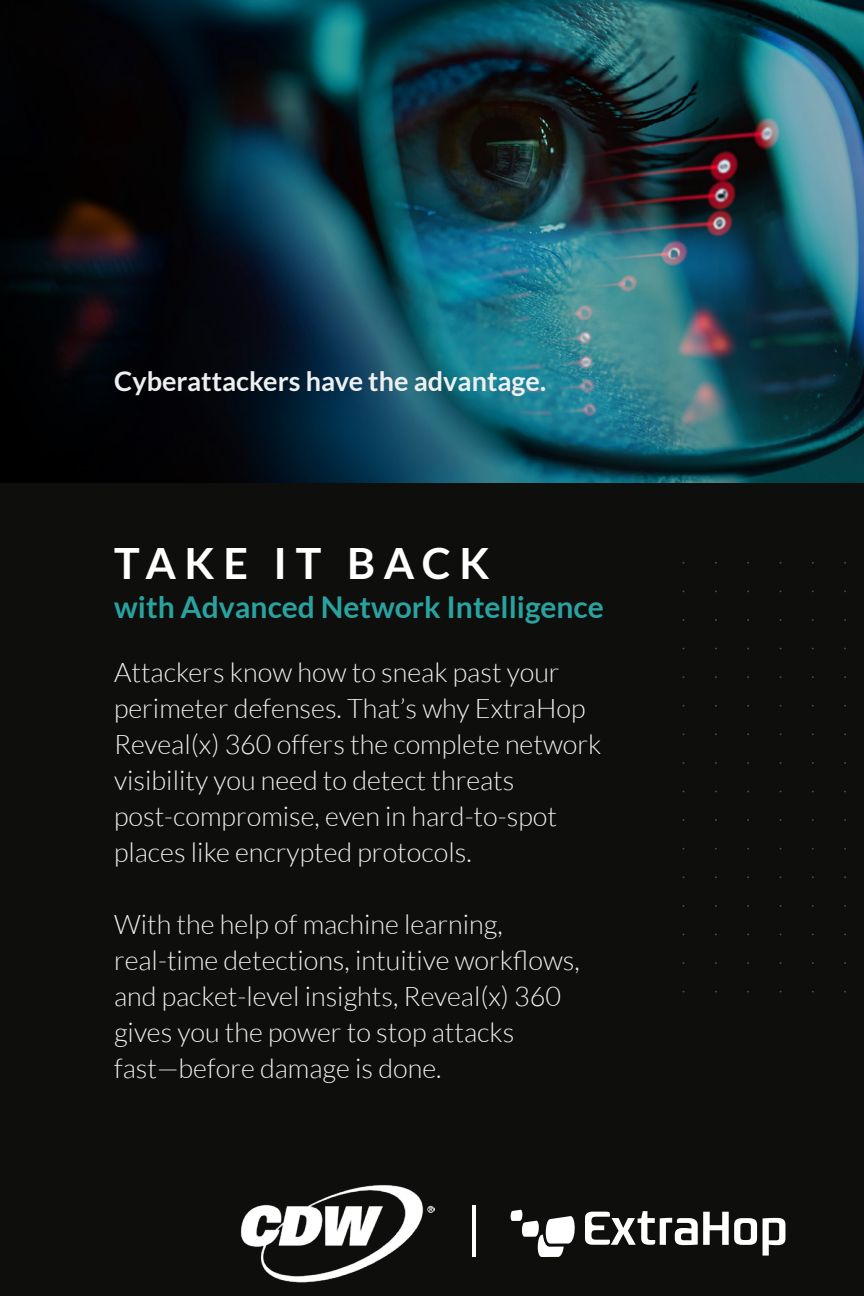
<style>
.page{position:relative;width:864px;height:1296px;background:#0e0f0d}
.page>*{position:absolute;margin:0;border:0;box-sizing:border-box;transform-origin:0 0}
.t1{font:700 43.2px "Lato";letter-spacing:.2em;color:#fff}
.t2{font:700 30px "Lato";color:#2aa3a0}
.t3{font:300 27px/36px "Lato";color:#eef0f0}
.t4{font:700 27px "Lato";color:#eef0f0}
</style>
<div class="page">
<div style="left:841px;top:559px;width:8px;height:8px;border:3px solid #0e0f0d;border-radius:50%"></div>
<div style="left:841px;top:587px;width:8px;height:8px;border:3px solid #0e0f0d;border-radius:50%"></div>
<div style="left:841px;top:616px;width:8px;height:8px;border:3px solid #0e0f0d;border-radius:50%"></div>
<div style="left:841px;top:645px;width:8px;height:8px;border:3px solid #0e0f0d;border-radius:50%"></div>
<div style="left:841px;top:673px;width:8px;height:8px;border:3px solid #0e0f0d;border-radius:50%"></div>
<div style="left:841px;top:702px;width:8px;height:8px;border:3px solid #0e0f0d;border-radius:50%"></div>
<div style="left:841px;top:730px;width:8px;height:8px;border:3px solid #0e0f0d;border-radius:50%"></div>
<div style="left:841px;top:759px;width:8px;height:8px;border:3px solid #0e0f0d;border-radius:50%"></div>
<div style="left:841px;top:788px;width:8px;height:7px;border:3px solid #0e0f0d;border-radius:50%"></div>
<div style="left:841px;top:816px;width:8px;height:8px;border:3px solid #0e0f0d;border-radius:50%"></div>
<div style="left:841px;top:845px;width:8px;height:8px;border:3px solid #0e0f0d;border-radius:50%"></div>
<div style="left:841px;top:873px;width:8px;height:8px;border:3px solid #0e0f0d;border-radius:50%"></div>
<div style="left:841px;top:902px;width:8px;height:8px;border:3px solid #0e0f0d;border-radius:50%"></div>
<div style="left:841px;top:930px;width:8px;height:8px;border:3px solid #0e0f0d;border-radius:50%"></div>
<div style="left:841px;top:959px;width:8px;height:8px;border:3px solid #0e0f0d;border-radius:50%"></div>
<div style="left:841px;top:988px;width:8px;height:8px;border:3px solid #0e0f0d;border-radius:50%"></div>
<div style="left:809px;top:559px;width:8px;height:8px;border:3px solid #0e0f0d;border-radius:50%"></div>
<div style="left:809px;top:587px;width:8px;height:8px;border:3px solid #0e0f0d;border-radius:50%"></div>
<div style="left:809px;top:616px;width:8px;height:8px;border:3px solid #0e0f0d;border-radius:50%"></div>
<div style="left:809px;top:645px;width:8px;height:8px;border:3px solid #0e0f0d;border-radius:50%"></div>
<div style="left:809px;top:673px;width:8px;height:8px;border:3px solid #0e0f0d;border-radius:50%"></div>
<div style="left:809px;top:702px;width:8px;height:8px;border:3px solid #0e0f0d;border-radius:50%"></div>
<div style="left:809px;top:730px;width:8px;height:8px;border:3px solid #0e0f0d;border-radius:50%"></div>
<div style="left:809px;top:759px;width:8px;height:8px;border:3px solid #0e0f0d;border-radius:50%"></div>
<div style="left:809px;top:788px;width:8px;height:7px;border:3px solid #0e0f0d;border-radius:50%"></div>
<div style="left:809px;top:816px;width:8px;height:8px;border:3px solid #0e0f0d;border-radius:50%"></div>
<div style="left:809px;top:845px;width:8px;height:8px;border:3px solid #0e0f0d;border-radius:50%"></div>
<div style="left:809px;top:873px;width:8px;height:8px;border:3px solid #0e0f0d;border-radius:50%"></div>
<div style="left:809px;top:902px;width:8px;height:8px;border:3px solid #0e0f0d;border-radius:50%"></div>
<div style="left:809px;top:930px;width:8px;height:8px;border:3px solid #0e0f0d;border-radius:50%"></div>
<div style="left:809px;top:959px;width:8px;height:8px;border:3px solid #0e0f0d;border-radius:50%"></div>
<div style="left:809px;top:988px;width:8px;height:8px;border:3px solid #0e0f0d;border-radius:50%"></div>
<div style="left:777px;top:559px;width:7px;height:8px;border:3px solid #0e0f0d;border-radius:50%"></div>
<div style="left:777px;top:587px;width:7px;height:8px;border:3px solid #0e0f0d;border-radius:50%"></div>
<div style="left:777px;top:616px;width:7px;height:8px;border:3px solid #0e0f0d;border-radius:50%"></div>
<div style="left:777px;top:645px;width:7px;height:8px;border:3px solid #0e0f0d;border-radius:50%"></div>
<div style="left:777px;top:673px;width:7px;height:8px;border:3px solid #0e0f0d;border-radius:50%"></div>
<div style="left:777px;top:702px;width:7px;height:8px;border:3px solid #0e0f0d;border-radius:50%"></div>
<div style="left:777px;top:730px;width:7px;height:8px;border:3px solid #0e0f0d;border-radius:50%"></div>
<div style="left:777px;top:759px;width:7px;height:8px;border:3px solid #0e0f0d;border-radius:50%"></div>
<div style="left:777px;top:788px;width:7px;height:7px;border:3px solid #0e0f0d;border-radius:50%"></div>
<div style="left:777px;top:816px;width:7px;height:8px;border:3px solid #0e0f0d;border-radius:50%"></div>
<div style="left:777px;top:845px;width:7px;height:8px;border:3px solid #0e0f0d;border-radius:50%"></div>
<div style="left:777px;top:873px;width:7px;height:8px;border:3px solid #0e0f0d;border-radius:50%"></div>
<div style="left:777px;top:902px;width:7px;height:8px;border:3px solid #0e0f0d;border-radius:50%"></div>
<div style="left:777px;top:930px;width:7px;height:8px;border:3px solid #0e0f0d;border-radius:50%"></div>
<div style="left:777px;top:959px;width:7px;height:8px;border:3px solid #0e0f0d;border-radius:50%"></div>
<div style="left:777px;top:988px;width:7px;height:8px;border:3px solid #0e0f0d;border-radius:50%"></div>
<div style="left:744px;top:559px;width:8px;height:8px;border:3px solid #0e0f0d;border-radius:50%"></div>
<div style="left:744px;top:587px;width:8px;height:8px;border:3px solid #0e0f0d;border-radius:50%"></div>
<div style="left:744px;top:616px;width:8px;height:8px;border:3px solid #0e0f0d;border-radius:50%"></div>
<div style="left:744px;top:645px;width:8px;height:8px;border:3px solid #0e0f0d;border-radius:50%"></div>
<div style="left:744px;top:673px;width:8px;height:8px;border:3px solid #0e0f0d;border-radius:50%"></div>
<div style="left:744px;top:702px;width:8px;height:8px;border:3px solid #0e0f0d;border-radius:50%"></div>
<div style="left:744px;top:730px;width:8px;height:8px;border:3px solid #0e0f0d;border-radius:50%"></div>
<div style="left:744px;top:759px;width:8px;height:8px;border:3px solid #0e0f0d;border-radius:50%"></div>
<div style="left:744px;top:788px;width:8px;height:7px;border:3px solid #0e0f0d;border-radius:50%"></div>
<div style="left:744px;top:816px;width:8px;height:8px;border:3px solid #0e0f0d;border-radius:50%"></div>
<div style="left:744px;top:845px;width:8px;height:8px;border:3px solid #0e0f0d;border-radius:50%"></div>
<div style="left:744px;top:873px;width:8px;height:8px;border:3px solid #0e0f0d;border-radius:50%"></div>
<div style="left:744px;top:902px;width:8px;height:8px;border:3px solid #0e0f0d;border-radius:50%"></div>
<div style="left:744px;top:930px;width:8px;height:8px;border:3px solid #0e0f0d;border-radius:50%"></div>
<div style="left:744px;top:959px;width:8px;height:8px;border:3px solid #0e0f0d;border-radius:50%"></div>
<div style="left:744px;top:988px;width:8px;height:8px;border:3px solid #0e0f0d;border-radius:50%"></div>
<div style="left:712px;top:559px;width:8px;height:8px;border:3px solid #0e0f0d;border-radius:50%"></div>
<div style="left:712px;top:587px;width:8px;height:8px;border:3px solid #0e0f0d;border-radius:50%"></div>
<div style="left:712px;top:616px;width:8px;height:8px;border:3px solid #0e0f0d;border-radius:50%"></div>
<div style="left:712px;top:645px;width:8px;height:8px;border:3px solid #0e0f0d;border-radius:50%"></div>
<div style="left:712px;top:673px;width:8px;height:8px;border:3px solid #0e0f0d;border-radius:50%"></div>
<div style="left:712px;top:702px;width:8px;height:8px;border:3px solid #0e0f0d;border-radius:50%"></div>
<div style="left:712px;top:730px;width:8px;height:8px;border:3px solid #0e0f0d;border-radius:50%"></div>
<div style="left:712px;top:759px;width:8px;height:8px;border:3px solid #0e0f0d;border-radius:50%"></div>
<div style="left:712px;top:788px;width:8px;height:7px;border:3px solid #0e0f0d;border-radius:50%"></div>
<div style="left:712px;top:816px;width:8px;height:8px;border:3px solid #0e0f0d;border-radius:50%"></div>
<div style="left:712px;top:845px;width:8px;height:8px;border:3px solid #0e0f0d;border-radius:50%"></div>
<div style="left:712px;top:873px;width:8px;height:8px;border:3px solid #0e0f0d;border-radius:50%"></div>
<div style="left:712px;top:902px;width:8px;height:8px;border:3px solid #0e0f0d;border-radius:50%"></div>
<div style="left:712px;top:930px;width:8px;height:8px;border:3px solid #0e0f0d;border-radius:50%"></div>
<div style="left:712px;top:959px;width:8px;height:8px;border:3px solid #0e0f0d;border-radius:50%"></div>
<div style="left:712px;top:988px;width:8px;height:8px;border:3px solid #0e0f0d;border-radius:50%"></div>
<div style="left:680px;top:559px;width:8px;height:8px;border:3px solid #0e0f0d;border-radius:50%"></div>
<div style="left:680px;top:587px;width:8px;height:8px;border:3px solid #0e0f0d;border-radius:50%"></div>
<div style="left:680px;top:616px;width:8px;height:8px;border:3px solid #0e0f0d;border-radius:50%"></div>
<div style="left:680px;top:645px;width:8px;height:8px;border:3px solid #0e0f0d;border-radius:50%"></div>
<div style="left:680px;top:673px;width:8px;height:8px;border:3px solid #0e0f0d;border-radius:50%"></div>
<div style="left:680px;top:702px;width:8px;height:8px;border:3px solid #0e0f0d;border-radius:50%"></div>
<div style="left:680px;top:730px;width:8px;height:8px;border:3px solid #0e0f0d;border-radius:50%"></div>
<div style="left:680px;top:759px;width:8px;height:8px;border:3px solid #0e0f0d;border-radius:50%"></div>
<div style="left:680px;top:788px;width:8px;height:7px;border:3px solid #0e0f0d;border-radius:50%"></div>
<div style="left:680px;top:816px;width:8px;height:8px;border:3px solid #0e0f0d;border-radius:50%"></div>
<div style="left:680px;top:845px;width:8px;height:8px;border:3px solid #0e0f0d;border-radius:50%"></div>
<div style="left:680px;top:873px;width:8px;height:8px;border:3px solid #0e0f0d;border-radius:50%"></div>
<div style="left:680px;top:902px;width:8px;height:8px;border:3px solid #0e0f0d;border-radius:50%"></div>
<div style="left:680px;top:930px;width:8px;height:8px;border:3px solid #0e0f0d;border-radius:50%"></div>
<div style="left:680px;top:959px;width:8px;height:8px;border:3px solid #0e0f0d;border-radius:50%"></div>
<div style="left:680px;top:988px;width:8px;height:8px;border:3px solid #0e0f0d;border-radius:50%"></div>
<svg style="left:511px;top:1210px;width:64px;height:47px"></svg>
<svg style="left:763px;top:1218px;width:22px;height:38px"></svg>
<svg style="left:585px;top:1211px;width:172px;height:34px"></svg>
<img style="left:0;top:0;width:864px;height:483px">
<hr style="left:472px;top:1206px;width:4px;height:51px;background:#fff">
<img style="left:240px;top:1185px;width:194px;height:97px">
<p class="t4" style="left:114px;top:366px;width:433px">Cyberattackers have the advantage.</p>
<h1 class="t1" style="left:114px;top:539px;width:377px">TAKE IT BACK</h1>
<p class="t2" style="left:114px;top:590px;width:491px">with Advanced Network Intelligence</p>
<p class="t3" style="left:114px;top:655px;width:489px">Attackers know how to sneak past your perimeter defenses. That’s why ExtraHop Reveal(x) 360 offers the complete network visibility you need to detect threats post-compromise, even in hard-to-spot places like encrypted protocols.</p>
<p class="t3" style="left:114px;top:907px;width:467px">With the help of machine learning, real-time detections, intuitive workflows, and packet-level insights, Reveal(x) 360 gives you the power to stop attacks fast—before damage is done.</p>
</div>
